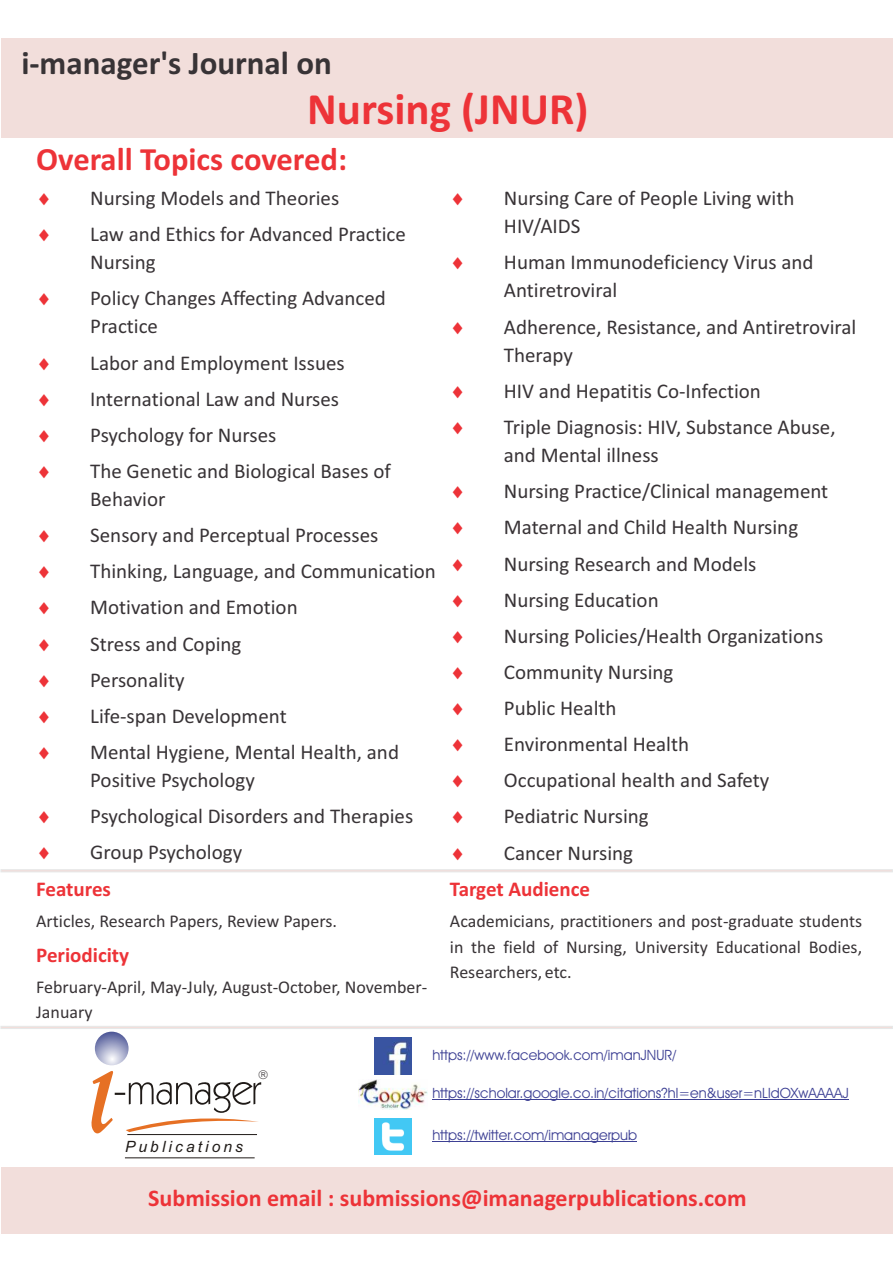
<style>
.page{position:relative;width:893px;height:1263px;background:#fff}
.page>*{position:absolute;margin:0;border:0;box-sizing:border-box;transform-origin:0 0}
.t1{font:700 45px "Calibri";color:#ed3338}
.t2{font:700 33px "Calibri";color:#383336}
.t3{font:700 32.55px "Calibri";color:#ed3338}
.t4{font:700 24px "Calibri";color:#ed3338}
.t5{font:21px/28.2px "Calibri";color:#383336}
.t6{font:700 21px "Calibri";color:#ed3338}
.t7{font:18px/25.2px "Calibri";color:#383336;text-align:justify}
.t8{font:italic 15.6px "Arial";letter-spacing:.2em;color:#1f1a17}
.t9{font:14.25px "Avant Garde IT Cby BT";color:#3d4094}
.s1{color:#ed3338}
</style>
<div class="page">
<div style="left:1px;top:38px;width:891px;height:99px;background:#f2dedb"></div>
<div style="left:1px;top:1167px;width:891px;height:67px;background:#f2dedb"></div>
<hr style="left:1px;top:869px;width:892px;height:3px;background:#ebe4e3">
<svg style="left:1px;top:1026px;width:892px;height:3px;background:#eae4e3"></svg>
<hr style="left:125px;top:1157px;width:130px;height:1px;background:#1f1a17">
<svg style="left:95px;top:1032px;width:34px;height:33px"></svg>
<img style="left:375px;top:1118px;width:36px;height:37px">
<hr style="left:432px;top:1141px;width:205px;height:1px;background:#3d4094">
<img style="left:359px;top:1079px;width:68px;height:30px">
<img style="left:374px;top:1037px;width:37px;height:37px">
<hr style="left:432px;top:1099px;width:417px;height:1px;background:#3d4094">
<svg style="left:91px;top:1071px;width:171px;height:65px"></svg>
<h2 class="t2" style="left:21px;top:50px;width:312px">i‐manager's Journal on</h2>
<h1 class="t1" style="left:307px;top:90px;width:283px">Nursing (JNUR)</h1>
<h3 class="t3" style="left:36px;top:145px;width:312px">Overall Topics covered:</h3>
<p class="t5" style="left:36px;top:185px;width:305px"><span class="s1">◻</span> Nursing Models and Theories</p>
<p class="t5" style="left:90px;top:222px;width:317px;text-indent:-54px"><span class="s1">◻</span> Law and Ethics for Advanced Practice<br>Nursing</p>
<p class="t5" style="left:90px;top:286px;width:297px;text-indent:-54px"><span class="s1">◻</span> Policy Changes Affecting Advanced<br>Practice</p>
<p class="t5" style="left:36px;top:350px;width:310px"><span class="s1">◻</span> Labor and Employment Issues</p>
<p class="t5" style="left:36px;top:386px;width:304px"><span class="s1">◻</span> International Law and Nurses</p>
<p class="t5" style="left:36px;top:422px;width:242px"><span class="s1">◻</span> Psychology for Nurses</p>
<p class="t5" style="left:90px;top:458px;width:302px;text-indent:-54px"><span class="s1">◻</span> The Genetic and Biological Bases of<br>Behavior</p>
<p class="t5" style="left:36px;top:523px;width:344px"><span class="s1">◻</span> Sensory and Perceptual Processes</p>
<p class="t5" style="left:36px;top:559px;width:401px"><span class="s1">◻</span> Thinking, Language, and Communication</p>
<p class="t5" style="left:36px;top:595px;width:263px"><span class="s1">◻</span> Motivation and Emotion</p>
<p class="t5" style="left:36px;top:631px;width:207px"><span class="s1">◻</span> Stress and Coping</p>
<p class="t5" style="left:36px;top:667px;width:150px"><span class="s1">◻</span> Personality</p>
<p class="t5" style="left:36px;top:703px;width:252px"><span class="s1">◻</span> Life‐span Development</p>
<p class="t5" style="left:90px;top:739px;width:310px;text-indent:-54px"><span class="s1">◻</span> Mental Hygiene, Mental Health, and<br>Positive Psychology</p>
<p class="t5" style="left:36px;top:804px;width:379px"><span class="s1">◻</span> Psychological Disorders and Therapies</p>
<p class="t5" style="left:36px;top:840px;width:207px"><span class="s1">◻</span> Group Psychology</p>
<p class="t6" style="left:36px;top:880px;width:76px">Features</p>
<p class="t7" style="left:36px;top:910px;width:302px">Articles, Research Papers, Review Papers.</p>
<p class="t6" style="left:36px;top:946px;width:95px">Periodicity</p>
<p class="t7" style="left:36px;top:976px;width:393px">February‐April, May‐July, August‐October, November‐<br>January</p>
<p class="t5" style="left:504px;top:186px;width:292px;text-indent:-54px"><span class="s1">◻</span> Nursing Care of People Living with<br>HIV/AIDS</p>
<p class="t5" style="left:504px;top:250px;width:311px;text-indent:-54px"><span class="s1">◻</span> Human Immunodeficiency Virus and<br>Antiretroviral</p>
<p class="t5" style="left:504px;top:314px;width:354px;text-indent:-54px"><span class="s1">◻</span> Adherence, Resistance, and Antiretroviral<br>Therapy</p>
<p class="t5" style="left:450px;top:378px;width:313px"><span class="s1">◻</span> HIV and Hepatitis Co‐Infection</p>
<p class="t5" style="left:504px;top:415px;width:333px;text-indent:-54px"><span class="s1">◻</span> Triple Diagnosis: HIV, Substance Abuse, and Mental illness</p>
<p class="t5" style="left:450px;top:479px;width:380px"><span class="s1">◻</span> Nursing Practice/Clinical management</p>
<p class="t5" style="left:450px;top:515px;width:350px"><span class="s1">◻</span> Maternal and Child Health Nursing</p>
<p class="t5" style="left:450px;top:551px;width:308px"><span class="s1">◻</span> Nursing Research and Models</p>
<p class="t5" style="left:450px;top:587px;width:210px"><span class="s1">◻</span> Nursing Education</p>
<p class="t5" style="left:450px;top:623px;width:375px"><span class="s1">◻</span> Nursing Policies/Health Organizations</p>
<p class="t5" style="left:450px;top:659px;width:225px"><span class="s1">◻</span> Community Nursing</p>
<p class="t5" style="left:450px;top:696px;width:168px"><span class="s1">◻</span> Public Health</p>
<p class="t5" style="left:450px;top:732px;width:241px"><span class="s1">◻</span> Environmental Health</p>
<p class="t5" style="left:450px;top:768px;width:321px"><span class="s1">◻</span> Occupational health and Safety</p>
<p class="t5" style="left:450px;top:804px;width:200px"><span class="s1">◻</span> Pediatric Nursing</p>
<p class="t5" style="left:450px;top:840px;width:185px"><span class="s1">◻</span> Cancer Nursing</p>
<p class="t6" style="left:450px;top:880px;width:142px">Target Audience</p>
<p class="t7" style="left:450px;top:910px;width:414px">Academicians, practitioners and post‐graduate students in the field of Nursing, University Educational Bodies, Researchers, etc.</p>
<p class="t8" style="left:125px;top:1140px;width:119px">Publications</p>
<p class="t9" style="left:432px;top:1049px;width:246px">https://www.facebook.com/imanJNUR/</p>
<p class="t9" style="left:432px;top:1087px;width:418px">https://scholar.google.co.in/citations?hl=en&amp;user=nLldOXwAAAAJ</p>
<p class="t9" style="left:432px;top:1129px;width:206px">https://twitter.com/imanagerpub</p>
<p class="t4" style="left:148px;top:1188px;width:600px">Submission email : submissions@imanagerpublications.com</p>
</div>
